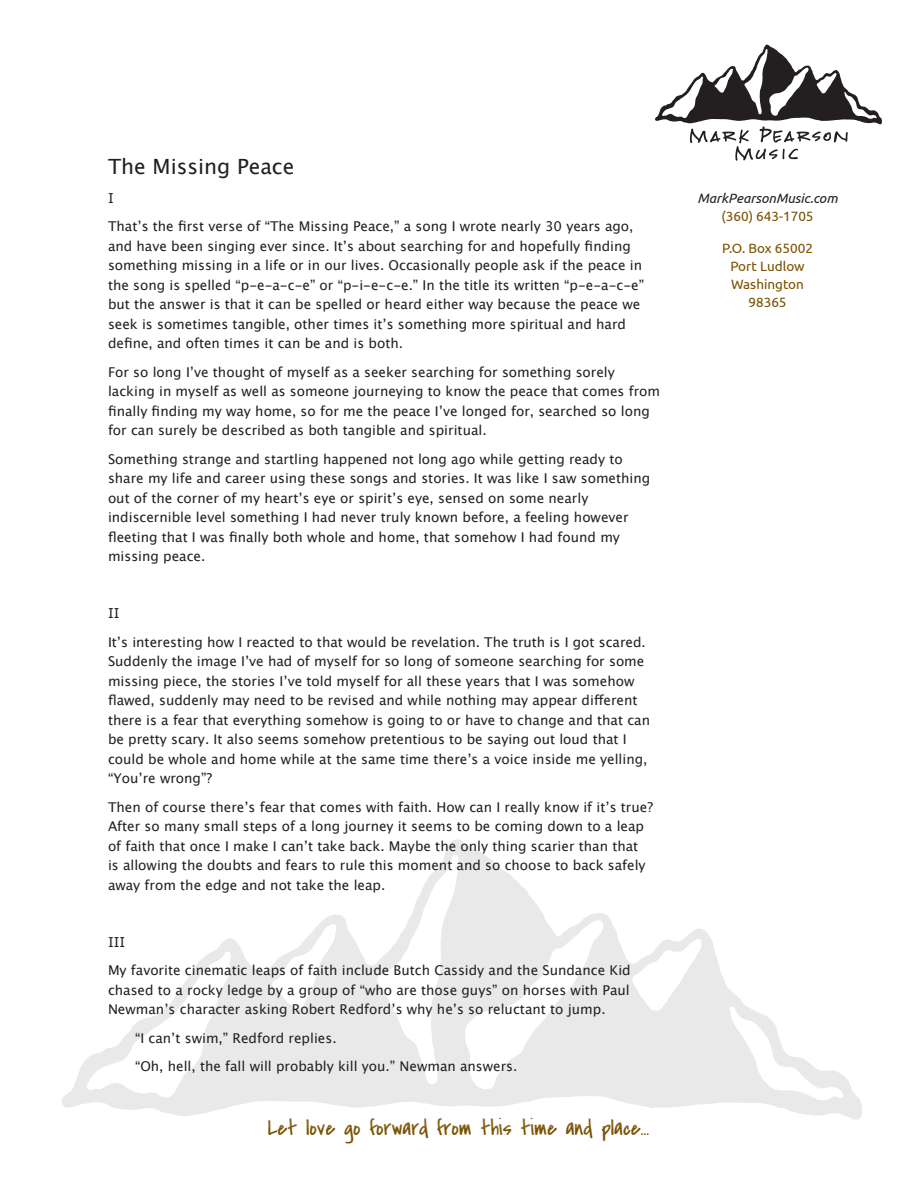
<style>
.page{position:relative;width:918px;height:1188px;background:#fff}
.page>*{position:absolute;margin:0;border:0;box-sizing:border-box;transform-origin:0 0}
.t1{font:22.5px "Covered By Your Grace";color:#795100}
.Body_Copy{font:21px "Lucida Grande";color:#231f20}
.Body_Copy-2{font:13.5px/19.5px "Lucida Grande";color:#231f20}
.t2{font:13.5px/18px "Ubuntu";color:#795100;text-align:center}
.t3{font:italic 13.5px "Ubuntu";color:#231f20}
.Body_Copy-3{font:13.5px "Verdana";color:#231f20}
</style>
<div class="page">
<img style="left:655px;top:44px;width:227px;height:117px">
<p class="Body_Copy" style="left:108px;top:155px;width:188px">The Missing Peace</p>
<p class="Body_Copy-3" style="left:108px;top:189px;width:7px">I</p>
<p class="Body_Copy-2" style="left:108px;top:217px;width:538px">That’s the first verse of “The Missing Peace,” a song I wrote nearly 30 years ago, and have been singing ever since. It’s about searching for and hopefully finding something missing in a life or in our lives. Occasionally people ask if the peace in the song is spelled “p-e-a-c-e” or “p-i-e-c-e.” In the title its written “p-e-a-c-e” but the answer is that it can be spelled or heard either way because the peace we seek is sometimes tangible, other times it’s something more spiritual and hard define, and often times it can be and is both.</p>
<p class="Body_Copy-2" style="left:108px;top:362px;width:554px">For so long I’ve thought of myself as a seeker searching for something sorely lacking in myself as well as someone journeying to know the peace that comes from finally finding my way home, so for me the peace I’ve longed for, searched so long for can surely be described as both tangible and spiritual.</p>
<p class="Body_Copy-2" style="left:108px;top:449px;width:544px">Something strange and startling happened not long ago while getting ready to share my life and career using these songs and stories. It was like I saw something out of the corner of my heart’s eye or spirit’s eye, sensed on some nearly indiscernible level something I had never truly known before, a feeling however fleeting that I was finally both whole and home, that somehow I had found my missing peace.</p>
<p class="Body_Copy-3" style="left:108px;top:605px;width:13px">II</p>
<p class="Body_Copy-2" style="left:108px;top:632px;width:544px">It’s interesting how I reacted to that would be revelation. The truth is I got scared.<br>Suddenly the image I’ve had of myself for so long of someone searching for some missing piece, the stories I’ve told myself for all these years that I was somehow flawed, suddenly may need to be revised and while nothing may appear different there is a fear that everything somehow is going to or have to change and that can be pretty scary. It also seems somehow pretentious to be saying out loud that I could be whole and home while at the same time there’s a voice inside me yelling, “You’re wrong”?</p>
<p class="Body_Copy-2" style="left:108px;top:797px;width:547px">Then of course there’s fear that comes with faith. How can I really know if it’s true?<br>After so many small steps of a long journey it seems to be coming down to a leap of faith that once I make I can’t take back. Maybe the only thing scarier than that<br>is allowing the doubts and fears to rule this moment and so choose to back safely away from the edge and not take the leap.</p>
<p class="Body_Copy-3" style="left:108px;top:933px;width:19px">III</p>
<p class="Body_Copy-2" style="left:108px;top:961px;width:524px;text-align:justify">My favorite cinematic leaps of faith include Butch Cassidy and the Sundance Kid chased to a rocky ledge by a group of “who are those guys” on horses with Paul Newman’s character asking Robert Redford’s why he’s so reluctant to jump.</p>
<p class="Body_Copy-2" style="left:135px;top:1028px;width:203px">“I can’t swim,” Redford replies.</p>
<p class="Body_Copy-2" style="left:135px;top:1057px;width:384px">“Oh, hell, the fall will probably kill you.” Newman answers.</p>
<p class="t1" style="left:268px;top:1112px;width:383px">Let love go forward from this time and place…</p>
<p class="t3" style="left:697px;top:190px;width:142px">MarkPearsonMusic.com</p>
<p class="t2" style="left:722px;top:207px;width:94px">(360) 643-1705</p>
<p class="t2" style="left:722px;top:239px;width:92px">P.O. Box 65002</p>
<p class="t2" style="left:730px;top:257px;width:76px">Port Ludlow</p>
<p class="t2" style="left:731px;top:275px;width:74px">Washington<br>98365</p>
</div>
